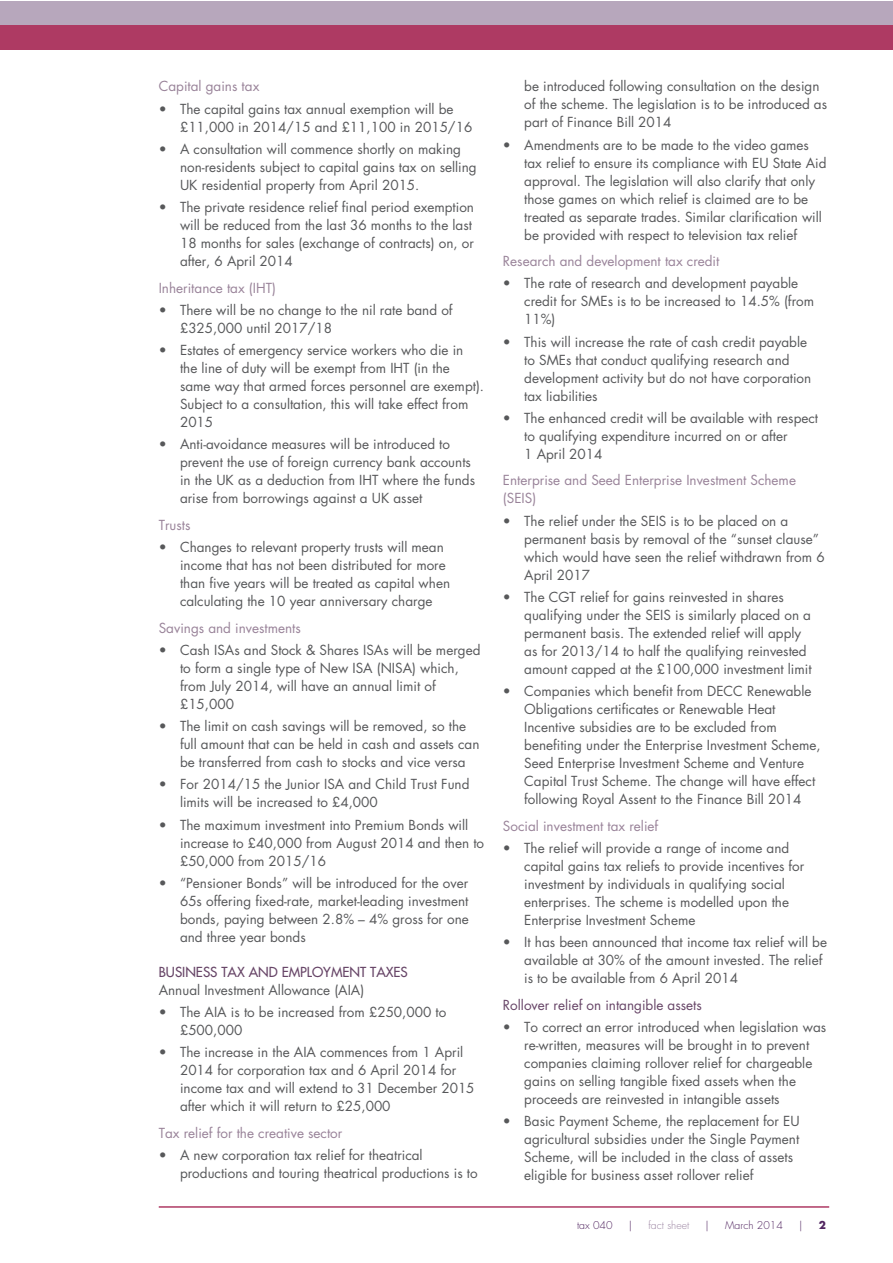
<style>
.page{position:relative;width:893px;height:1263px;background:#fff}
.page>*{position:absolute;margin:0;border:0;box-sizing:border-box;transform-origin:0 0}
.t1{font:13.5px/18px "Futura LT";color:#57585a}
.t2{font:13.5px/18px "Futura LT";color:#998399}
.t3{font:13.5px "Futura LT";color:#674567}
.t4{font:13.5px "Futura LT";color:#674567}
.t5{font:300 10.5px "Futura LT";color:#512560}
.t6{font:300 10.5px "Futura LT";color:#9c85a2}
.t7{font:700 10.5px "Futura LT";color:#512560}
</style>
<div class="page">
<hr style="left:159px;top:1206px;width:670px;height:2px;background:#ae3a63">
<div style="left:0;top:25px;width:892px;height:25px;background:#ae3a63"></div>
<div style="left:0;top:1px;width:892px;height:24px;background:#b7a7bc"></div>
<p class="t2" style="left:159px;top:77px;width:102px">Capital gains tax</p>
<p class="t1" style="left:180px;top:100px;width:294px;text-indent:-21px">• The capital gains tax annual exemption will be £11,000 in 2014/15 and £11,100 in 2015/16</p>
<p class="t1" style="left:180px;top:140px;width:298px;text-indent:-21px">• A consultation will commence shortly on making non-residents subject to capital gains tax on selling<br>UK residential property from April 2015.</p>
<p class="t1" style="left:180px;top:198px;width:296px;text-indent:-21px">• The private residence relief final period exemption will be reduced from the last 36 months to the last 18 months for sales (exchange of contracts) on, or after, 6 April 2014</p>
<p class="t2" style="left:159px;top:279px;width:119px">Inheritance tax (IHT)</p>
<p class="t1" style="left:180px;top:301px;width:274px;text-indent:-21px">• There will be no change to the nil rate band of £325,000 until 2017/18</p>
<p class="t1" style="left:180px;top:341px;width:306px;text-indent:-21px">• Estates of emergency service workers who die in the line of duty will be exempt from IHT (in the<br>same way that armed forces personnel are exempt).<br>Subject to a consultation, this will take effect from 2015</p>
<p class="t1" style="left:180px;top:435px;width:297px;text-indent:-21px">• Anti-avoidance measures will be introduced to prevent the use of foreign currency bank accounts in the UK as a deduction from IHT where the funds arise from borrowings against a UK asset</p>
<p class="t2" style="left:159px;top:516px;width:33px">Trusts</p>
<p class="t1" style="left:180px;top:538px;width:272px;text-indent:-21px">• Changes to relevant property trusts will mean income that has not been distributed for more than five years will be treated as capital when calculating the 10 year anniversary charge</p>
<p class="t2" style="left:159px;top:619px;width:144px">Savings and investments</p>
<p class="t1" style="left:180px;top:641px;width:302px;text-indent:-21px">• Cash ISAs and Stock &amp; Shares ISAs will be merged to form a single type of New ISA (NISA) which, from July 2014, will have an annual limit of £15,000</p>
<p class="t1" style="left:180px;top:717px;width:301px;text-indent:-21px">• The limit on cash savings will be removed, so the full amount that can be held in cash and assets can be transferred from cash to stocks and vice versa</p>
<p class="t1" style="left:180px;top:775px;width:291px;text-indent:-21px">• For 2014/15 the Junior ISA and Child Trust Fund limits will be increased to £4,000</p>
<p class="t1" style="left:180px;top:816px;width:306px;text-indent:-21px">• The maximum investment into Premium Bonds will increase to £40,000 from August 2014 and then to £50,000 from 2015/16</p>
<p class="t1" style="left:180px;top:874px;width:290px;text-align:justify;text-indent:-21px">• “Pensioner Bonds” will be introduced for the over 65s offering fixed-rate, market-leading investment bonds, paying between 2.8% – 4% gross for one and three year bonds</p>
<p class="t4" style="left:159px;top:963px;width:251px">BUSINESS TAX AND EMPLOYMENT TAXES</p>
<p class="t1" style="left:159px;top:981px;width:207px">Annual Investment Allowance (AIA)</p>
<p class="t1" style="left:180px;top:1003px;width:268px;text-indent:-21px">• The AIA is to be increased from £250,000 to £500,000</p>
<p class="t1" style="left:180px;top:1043px;width:296px;text-indent:-21px">• The increase in the AIA commences from 1 April 2014 for corporation tax and 6 April 2014 for income tax and will extend to 31 December 2015 after which it will return to £25,000</p>
<p class="t2" style="left:159px;top:1124px;width:185px">Tax relief for the creative sector</p>
<p class="t1" style="left:180px;top:1146px;width:299px;text-indent:-21px">• A new corporation tax relief for theatrical productions and touring theatrical productions is to</p>
<p class="t1" style="left:524px;top:77px;width:304px">be introduced following consultation on the design of the scheme. The legislation is to be introduced as part of Finance Bill 2014</p>
<p class="t1" style="left:524px;top:136px;width:304px;text-indent:-21px">• Amendments are to be made to the video games tax relief to ensure its compliance with EU State Aid approval. The legislation will also clarify that only those games on which relief is claimed are to be treated as separate trades. Similar clarification will be provided with respect to television tax relief</p>
<p class="t2" style="left:503px;top:252px;width:218px">Research and development tax credit</p>
<p class="t1" style="left:524px;top:274px;width:291px;text-indent:-21px">• The rate of research and development payable credit for SMEs is to be increased to 14.5% (from<br>11%)</p>
<p class="t1" style="left:524px;top:333px;width:289px;text-indent:-21px">• This will increase the rate of cash credit payable to SMEs that conduct qualifying research and development activity but do not have corporation tax liabilities</p>
<p class="t1" style="left:524px;top:409px;width:295px;text-indent:-21px">• The enhanced credit will be available with respect to qualifying expenditure incurred on or after<br>1 April 2014</p>
<p class="t2" style="left:503px;top:471px;width:295px">Enterprise and Seed Enterprise Investment Scheme (SEIS)</p>
<p class="t1" style="left:524px;top:512px;width:302px;text-indent:-21px">• The relief under the SEIS is to be placed on a permanent basis by removal of the “sunset clause” which would have seen the relief withdrawn from 6<br>April 2017</p>
<p class="t1" style="left:524px;top:588px;width:289px;text-indent:-21px">• The CGT relief for gains reinvested in shares qualifying under the SEIS is similarly placed on a permanent basis. The extended relief will apply as for 2013/14 to half the qualifying reinvested amount capped at the £100,000 investment limit</p>
<p class="t1" style="left:524px;top:682px;width:298px;text-indent:-21px">• Companies which benefit from DECC Renewable Obligations certificates or Renewable Heat Incentive subsidies are to be excluded from benefiting under the Enterprise Investment Scheme, Seed Enterprise Investment Scheme and Venture Capital Trust Scheme. The change will have effect following Royal Assent to the Finance Bill 2014</p>
<p class="t2" style="left:503px;top:817px;width:157px">Social investment tax relief</p>
<p class="t1" style="left:524px;top:839px;width:282px;text-indent:-21px">• The relief will provide a range of income and capital gains tax reliefs to provide incentives for investment by individuals in qualifying social enterprises. The scheme is modelled upon the Enterprise Investment Scheme</p>
<p class="t1" style="left:524px;top:933px;width:304px;text-indent:-21px">• It has been announced that income tax relief will be available at 30% of the amount invested. The relief is to be available from 6 April 2014</p>
<p class="t3" style="left:503px;top:996px;width:200px">Rollover relief on intangible assets</p>
<p class="t1" style="left:524px;top:1018px;width:303px;text-indent:-21px">• To correct an error introduced when legislation was re-written, measures will be brought in to prevent companies claiming rollover relief for chargeable gains on selling tangible fixed assets when the proceeds are reinvested in intangible assets</p>
<p class="t1" style="left:524px;top:1112px;width:277px;text-indent:-21px">• Basic Payment Scheme, the replacement for EU agricultural subsidies under the Single Payment Scheme, will be included in the class of assets eligible for business asset rollover relief</p>
<p class="t5" style="left:577px;top:1218px;width:37px">tax 040</p>
<p class="t5" style="left:629px;top:1218px;width:5px">|</p>
<p class="t6" style="left:648px;top:1218px;width:42px">fact sheet</p>
<p class="t5" style="left:706px;top:1218px;width:5px">|</p>
<p class="t5" style="left:725px;top:1218px;width:59px">March 2014</p>
<p class="t5" style="left:799px;top:1218px;width:5px">|</p>
<p class="t7" style="left:819px;top:1218px;width:9px">2</p>
</div>
